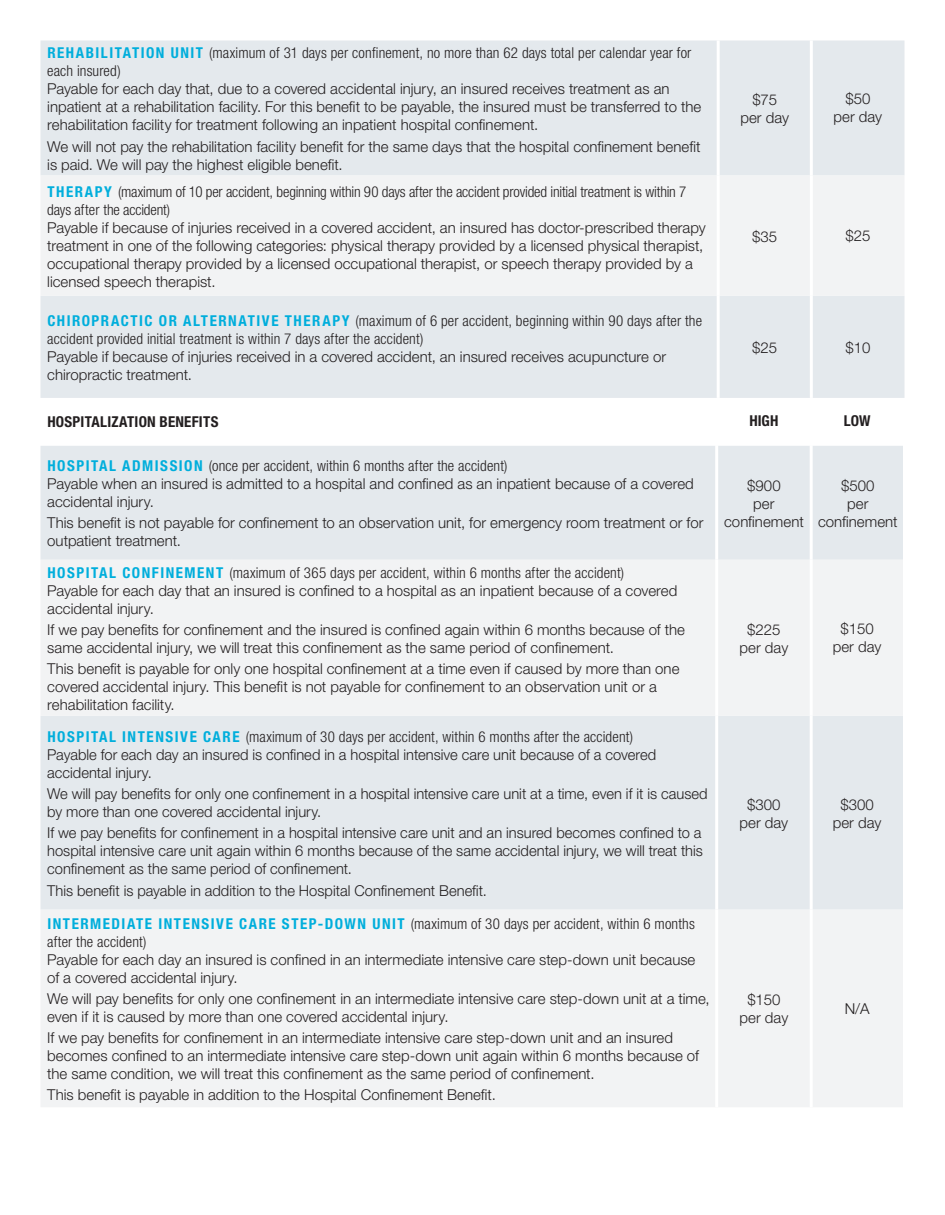
<style>
.page{position:relative;width:945px;height:1215px;background:#fff}
.page>*{position:absolute;margin:0;border:0;box-sizing:border-box;transform-origin:0 0}
.t1{font:300 15px/18px "Helvetica Neue CELT";color:#231f20}
.t2{font:300 condensed 15px/18px "Helvetica Neue LTCE";letter-spacing:.01em;color:#231f20}
.t3{font:300 condensed 15px/18px "Helvetica Neue LTCE";letter-spacing:-.01em;color:#231f20}
.t4{font:700 condensed 15px "Helvetica Neue LTCE";letter-spacing:.015em;color:#231f20}
.s1{font-weight:700;color:#00aedc}
</style>
<div class="page">
<div style="left:40px;top:446px;width:863px;height:114px;background:#e4e9ed"></div>
<svg style="left:40px;top:560px;width:863px;height:547px;fill:#f2f3f4"></svg>
<hr style="left:715px;top:446px;width:3px;height:114px;background:#fff">
<hr style="left:810px;top:446px;width:3px;height:114px;background:#fff">
<hr style="left:715px;top:560px;width:3px;height:156px;background:#fff">
<hr style="left:810px;top:560px;width:3px;height:156px;background:#fff">
<hr style="left:715px;top:716px;width:3px;height:194px;background:#fff">
<hr style="left:810px;top:716px;width:3px;height:194px;background:#fff">
<hr style="left:715px;top:910px;width:3px;height:197px;background:#fff">
<hr style="left:810px;top:910px;width:3px;height:197px;background:#fff">
<div style="left:40px;top:40px;width:864px;height:358px;background:#e4e9ed"></div>
<div style="left:40px;top:176px;width:864px;height:120px;background:#f2f3f4"></div>
<hr style="left:717px;top:40px;width:3px;height:136px;background:#fff">
<hr style="left:810px;top:40px;width:3px;height:136px;background:#fff">
<hr style="left:717px;top:175px;width:3px;height:121px;background:#fff">
<hr style="left:810px;top:175px;width:3px;height:121px;background:#fff">
<hr style="left:717px;top:296px;width:3px;height:102px;background:#fff">
<hr style="left:810px;top:296px;width:3px;height:102px;background:#fff">
<p class="t2" style="left:47px;top:44px;width:646px"><span class="s1">REHABILITATION UNIT</span> (maximum of 31 days per confinement, no more than 62 days total per calendar year for each insured)</p>
<p class="t1" style="left:47px;top:80px;width:655px">Payable for each day that, due to a covered accidental injury, an insured receives treatment as an inpatient at a rehabilitation facility. For this benefit to be payable, the insured must be transferred to the rehabilitation facility for treatment following an inpatient hospital confinement.</p>
<p class="t1" style="left:47px;top:137px;width:655px">We will not pay the rehabilitation facility benefit for the same days that the hospital confinement benefit is paid. We will pay the highest eligible benefit.</p>
<p class="t1" style="left:740px;top:91px;width:50px;text-align:center">$75 per day</p>
<p class="t1" style="left:834px;top:90px;width:50px;text-align:center">$50 per day</p>
<p class="t3" style="left:47px;top:182px;width:641px"><span class="s1">THERAPY</span> (maximum of 10 per accident, beginning within 90 days after the accident provided initial treatment is within 7 days after the accident)</p>
<p class="t1" style="left:47px;top:218px;width:660px">Payable if because of injuries received in a covered accident, an insured has doctor-prescribed therapy treatment in one of the following categories: physical therapy provided by a licensed physical therapist, occupational therapy provided by a licensed occupational therapist, or speech therapy provided by a licensed speech therapist.</p>
<p class="t1" style="left:752px;top:227px;width:27px">$35</p>
<p class="t1" style="left:845px;top:227px;width:27px">$25</p>
<p class="t2" style="left:47px;top:312px;width:656px"><span class="s1">CHIROPRACTIC OR ALTERNATIVE THERAPY</span> (maximum of 6 per accident, beginning within 90 days after the accident provided initial treatment is within 7 days after the accident)</p>
<p class="t1" style="left:47px;top:347px;width:620px">Payable if because of injuries received in a covered accident, an insured receives acupuncture or chiropractic treatment.</p>
<p class="t1" style="left:752px;top:338px;width:27px">$25</p>
<p class="t1" style="left:845px;top:338px;width:27px">$10</p>
<p class="t4" style="left:47px;top:413px;width:173px">HOSPITALIZATION BENEFITS</p>
<p class="t4" style="left:750px;top:412px;width:30px">HIGH</p>
<p class="t4" style="left:844px;top:412px;width:28px">LOW</p>
<p class="t2" style="left:47px;top:457px;width:462px"><span class="s1">HOSPITAL ADMISSION</span> (once per accident, within 6 months after the accident)</p>
<p class="t1" style="left:47px;top:475px;width:648px">Payable when an insured is admitted to a hospital and confined as an inpatient because of a covered accidental injury.</p>
<p class="t1" style="left:47px;top:514px;width:658px">This benefit is not payable for confinement to an observation unit, for emergency room treatment or for outpatient treatment.</p>
<p class="t1" style="left:724px;top:476px;width:81px;text-align:center">$900<br>per confinement</p>
<p class="t1" style="left:818px;top:476px;width:81px;text-align:center">$500<br>per confinement</p>
<p class="t2" style="left:47px;top:563px;width:578px"><span class="s1">HOSPITAL CONFINEMENT</span> (maximum of 365 days per accident, within 6 months after the accident)</p>
<p class="t1" style="left:47px;top:581px;width:632px">Payable for each day that an insured is confined to a hospital as an inpatient because of a covered accidental injury.</p>
<p class="t1" style="left:47px;top:620px;width:639px">If we pay benefits for confinement and the insured is confined again within 6 months because of the same accidental injury, we will treat this confinement as the same period of confinement.</p>
<p class="t1" style="left:47px;top:660px;width:634px">This benefit is payable for only one hospital confinement at a time even if caused by more than one covered accidental injury. This benefit is not payable for confinement to an observation unit or a rehabilitation facility.</p>
<p class="t2" style="left:47px;top:727px;width:587px"><span class="s1">HOSPITAL INTENSIVE CARE</span> (maximum of 30 days per accident, within 6 months after the accident)</p>
<p class="t1" style="left:47px;top:745px;width:610px">Payable for each day an insured is confined in a hospital intensive care unit because of a covered accidental injury.</p>
<p class="t1" style="left:47px;top:785px;width:662px">We will pay benefits for only one confinement in a hospital intensive care unit at a time, even if it is caused by more than one covered accidental injury.</p>
<p class="t1" style="left:47px;top:824px;width:657px;text-align:justify">If we pay benefits for confinement in a hospital intensive care unit and an insured becomes confined to a hospital intensive care unit again within 6 months because of the same accidental injury, we will treat this confinement as the same period of confinement.</p>
<p class="t1" style="left:47px;top:881px;width:441px">This benefit is payable in addition to the Hospital Confinement Benefit.</p>
<p class="t2" style="left:47px;top:914px;width:649px"><span class="s1">INTERMEDIATE INTENSIVE CARE STEP-DOWN UNIT</span> (maximum of 30 days per accident, within 6 months after the accident)</p>
<p class="t1" style="left:47px;top:950px;width:650px">Payable for each day an insured is confined in an intermediate intensive care step-down unit because of a covered accidental injury.</p>
<p class="t1" style="left:47px;top:989px;width:664px">We will pay benefits for only one confinement in an intermediate intensive care step-down unit at a time, even if it is caused by more than one covered accidental injury.</p>
<p class="t1" style="left:47px;top:1029px;width:653px">If we pay benefits for confinement in an intermediate intensive care step-down unit and an insured becomes confined to an intermediate intensive care step-down unit again within 6 months because of the same condition, we will treat this confinement as the same period of confinement.</p>
<p class="t1" style="left:47px;top:1086px;width:450px">This benefit is payable in addition to the Hospital Confinement Benefit.</p>
<p class="t1" style="left:740px;top:620px;width:50px;text-align:center">$225 per day</p>
<p class="t1" style="left:833px;top:620px;width:50px;text-align:center">$150 per day</p>
<p class="t1" style="left:740px;top:795px;width:50px;text-align:center">$300 per day</p>
<p class="t1" style="left:833px;top:795px;width:50px;text-align:center">$300 per day</p>
<p class="t1" style="left:740px;top:991px;width:50px;text-align:center">$150 per day</p>
<p class="t1" style="left:845px;top:1000px;width:26px">N/A</p>
</div>
